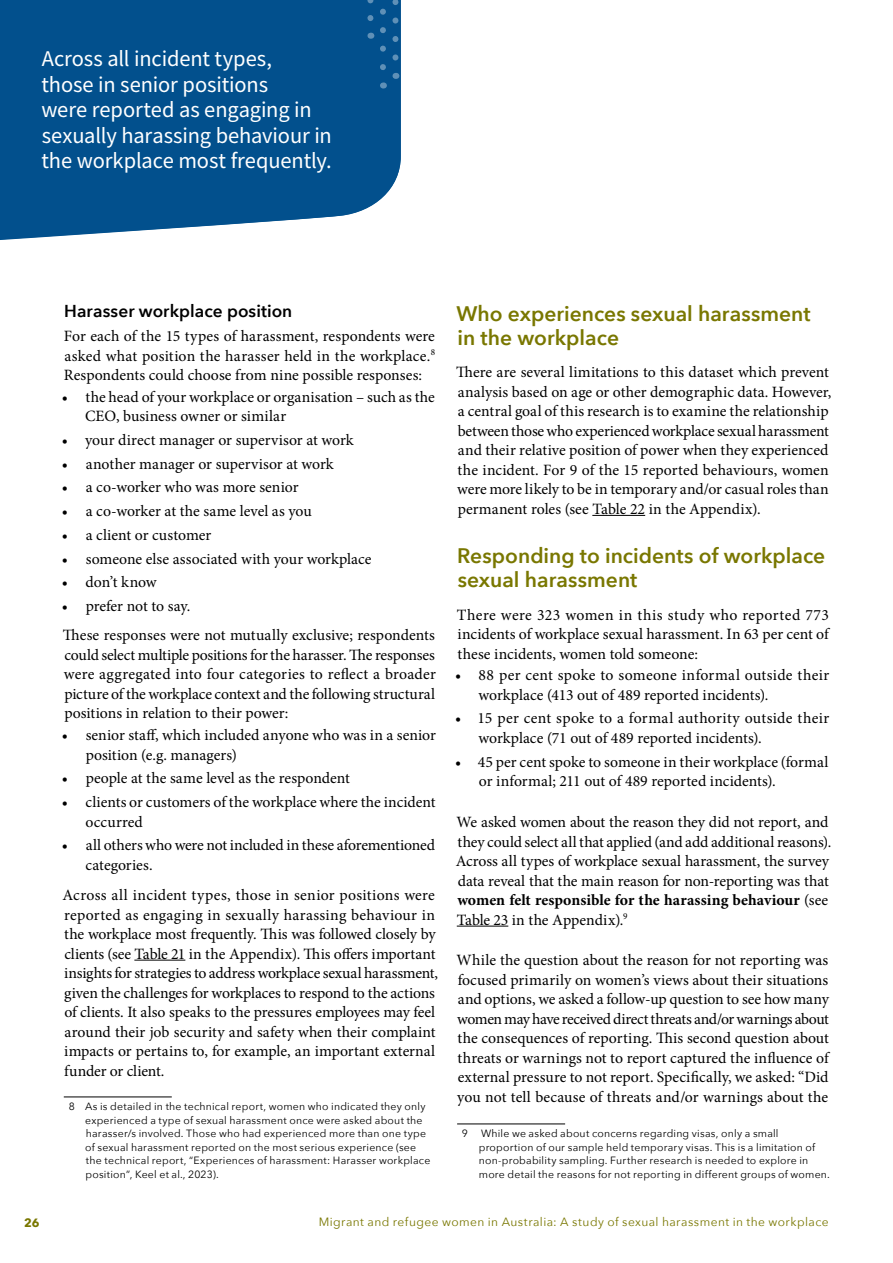
<style>
.page{position:relative;width:893px;height:1263px;background:#fff}
.page>*{position:absolute;margin:0;border:0;box-sizing:border-box;transform-origin:0 0}
.t1{font:22.5px/25.5px "Source Sans Variable";letter-spacing:-.005em;color:#fff}
.t2{font:600 21px/24px "Avenir Next";color:#797700}
.t3{font:600 17.25px "Avenir Next";letter-spacing:.005em;color:#000}
.t4{font:15.75px/19.5px "Minion Pro";color:#000}
.t5{font:12px "Avenir Next";letter-spacing:.035em;color:#797700}
.t6{font:700 12px "Avenir Next";color:#797700}
.t7{font:10.5px/13.5px "Avenir Next";letter-spacing:.02em;color:#000}
.s1{font-weight:700}
</style>
<div class="page">
<hr style="left:134px;top:960px;width:51px;height:1px;background:#000">
<hr style="left:64px;top:1097px;width:108px;height:1px;background:#000">
<hr style="left:592px;top:515px;width:53px;height:1px;background:#000">
<hr style="left:457px;top:926px;width:51px;height:1px;background:#000">
<hr style="left:457px;top:1124px;width:108px;height:1px;background:#000">
<svg style="left:0;top:0;width:401px;height:240px;background:#125b94"></svg>
<svg style="left:367px;top:0;width:6px;height:18px"></svg>
<svg style="left:380px;top:0;width:6px;height:67px"></svg>
<svg style="left:392px;top:0;width:6px;height:58px"></svg>
<h1 class="t1" style="left:41px;top:46px;width:292px">Across all incident types,<br>those in senior positions<br>were reported as engaging in sexually harassing behaviour in the workplace most frequently.</h1>
<p class="t3" style="left:64px;top:296px;width:230px">Harasser workplace position</p>
<p class="t4" style="left:64px;top:326px;width:373px;text-align:justify">For each of the 15 types of harassment, respondents were asked what position the harasser held in the workplace.<sup>8<br></sup>Respondents could choose from nine possible responses:</p>
<p class="t4" style="left:85px;top:387px;width:351px;text-indent:-23px">• the head of your workplace or organisation – such as the<br>CEO, business owner or similar</p>
<p class="t4" style="left:62px;top:430px;width:293px">• your direct manager or supervisor at work</p>
<p class="t4" style="left:62px;top:454px;width:273px">• another manager or supervisor at work</p>
<p class="t4" style="left:62px;top:478px;width:238px">• a co-worker who was more senior</p>
<p class="t4" style="left:62px;top:501px;width:251px">• a co-worker at the same level as you</p>
<p class="t4" style="left:62px;top:525px;width:151px">• a client or customer</p>
<p class="t4" style="left:62px;top:549px;width:311px">• someone else associated with your workplace</p>
<p class="t4" style="left:62px;top:573px;width:96px">• don’t know</p>
<p class="t4" style="left:62px;top:592px;width:375px;line-height:29.2px">• prefer not to say.<br>These responses were not mutually exclusive; respondents</p>
<p class="t4" style="left:64px;top:645px;width:374px;text-align:justify">could select multiple positions for the harasser. The responses were aggregated into four categories to reflect a broader picture of the workplace context and the following structural positions in relation to their power:</p>
<p class="t4" style="left:86px;top:725px;width:352px;text-indent:-24px">• senior staff, which included anyone who was in a senior position (e.g. managers)</p>
<p class="t4" style="left:62px;top:769px;width:290px">• people at the same level as the respondent</p>
<p class="t4" style="left:86px;top:792px;width:351px;text-indent:-24px">• clients or customers of the workplace where the incident occurred</p>
<p class="t4" style="left:86px;top:836px;width:351px;text-indent:-24px">• all others who were not included in these aforementioned categories.</p>
<p class="t4" style="left:62px;top:885px;width:377px">Across all incident types, those in senior positions were reported as engaging in sexually harassing behaviour in the workplace most frequently. This was followed closely by clients (see Table 21 in the Appendix). This offers important insights for strategies to address workplace sexual harassment, given the challenges for workplaces to respond to the actions of clients. It also speaks to the pressures employees may feel around their job security and safety when their complaint impacts or pertains to, for example, an important external funder or client.</p>
<p class="t7" style="left:85px;top:1099px;width:347px;text-indent:-16px">8 As is detailed in the technical report, women who indicated they only experienced a type of sexual harassment once were asked about the harasser/s involved. Those who had experienced more than one type of sexual harassment reported on the most serious experience (see the technical report, “Experiences of harassment: Harasser workplace position”, Keel et al., 2023).</p>
<h2 class="t2" style="left:456px;top:301px;width:356px">Who experiences sexual harassment in the workplace</h2>
<p class="t4" style="left:456px;top:363px;width:377px">There are several limitations to this dataset which prevent analysis based on age or other demographic data. However, a central goal of this research is to examine the relationship between those who experienced workplace sexual harassment and their relative position of power when they experienced the incident. For 9 of the 15 reported behaviours, women were more likely to be in temporary and/or casual roles than permanent roles (see Table 22 in the Appendix).</p>
<h2 class="t2" style="left:457px;top:543px;width:370px">Responding to incidents of workplace sexual harassment</h2>
<p class="t4" style="left:457px;top:605px;width:374px;text-align:justify">There were 323 women in this study who reported 773 incidents of workplace sexual harassment. In 63 per cent of these incidents, women told someone:</p>
<p class="t4" style="left:479px;top:665px;width:352px;text-indent:-23px">• 88 per cent spoke to someone informal outside their workplace (413 out of 489 reported incidents).</p>
<p class="t4" style="left:479px;top:709px;width:352px;text-indent:-23px">• 15 per cent spoke to a formal authority outside their workplace (71 out of 489 reported incidents).</p>
<p class="t4" style="left:479px;top:752px;width:351px;text-indent:-24px">• 45 per cent spoke to someone in their workplace (formal or informal; 211 out of 489 reported incidents).</p>
<p class="t4" style="left:456px;top:812px;width:377px">We asked women about the reason they did not report, and they could select all that applied (and add additional reasons).<br>Across all types of workplace sexual harassment, the survey data reveal that the main reason for non-reporting was that <span class="s1">women felt responsible for the harassing behaviour</span> (see Table 23 in the Appendix).<sup>9</sup></p>
<p class="t4" style="left:456px;top:950px;width:374px;text-align:justify">While the question about the reason for not reporting was focused primarily on women’s views about their situations and options, we asked a follow-up question to see how many women may have received direct threats and/or warnings about the consequences of reporting. This second question about threats or warnings not to report captured the influence of external pressure to not report. Specifically, we asked: “Did you not tell because of threats and/or warnings about the</p>
<p class="t7" style="left:462px;top:1126px;width:8px">9</p>
<p class="t7" style="left:479px;top:1126px;width:352px">While we asked about concerns regarding visas, only a small proportion of our sample held temporary visas. This is a limitation of non-probability sampling. Further research is needed to explore in more detail the reasons for not reporting in different groups of women.</p>
<p class="t6" style="left:24px;top:1212px;width:17px">26</p>
<p class="t5" style="left:319px;top:1212px;width:511px">Migrant and refugee women in Australia: A study of sexual harassment in the workplace</p>
</div>
